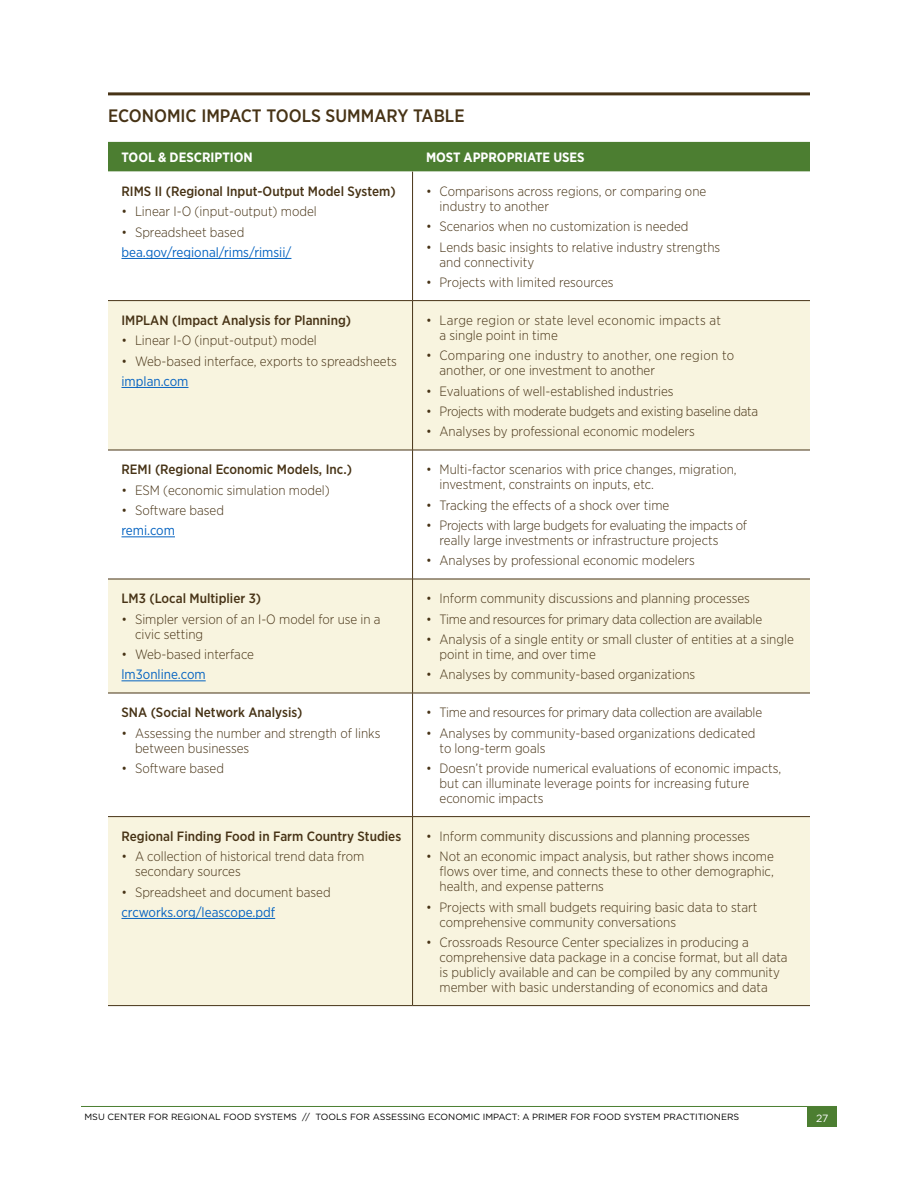
<style>
.page{position:relative;width:918px;height:1188px;background:#fff}
.page>*{position:absolute;margin:0;border:0;box-sizing:border-box;transform-origin:0 0}
.t1{font:500 18px "Gotham Narrow";color:#473316}
.t2{font:300 13.5px/15px "Gotham Narrow";color:#473316}
.t3{font:300 13.5px/15px "Gotham Narrow";letter-spacing:-.02em;color:#473316}
.t4{font:500 13.5px "Gotham Narrow";color:#473316}
.t5{font:13.5px "Gotham Narrow";color:#0563c1}
.t6{font:300 13.5px/15px "Gotham Narrow";letter-spacing:.02em;color:#473316}
.t7{font:700 13.5px "Gotham Narrow";color:#fff}
.t8{font:10.5px "Gotham";color:#fff}
.t9{font:9px "Gotham";color:#000}
</style>
<div class="page">
<hr style="left:108px;top:92px;width:702px;height:3px;background:#473316">
<div style="left:108px;top:142px;width:702px;height:30px;background:#4c7e31"></div>
<svg style="left:108px;top:301px;width:702px;height:704px;fill:#f8f4df"></svg>
<hr style="left:412px;top:172px;width:1px;height:128px;background:#473316">
<hr style="left:412px;top:301px;width:1px;height:149px;background:#473316">
<hr style="left:412px;top:450px;width:1px;height:129px;background:#473316">
<hr style="left:412px;top:579px;width:1px;height:114px;background:#473316">
<hr style="left:412px;top:693px;width:1px;height:123px;background:#473316">
<hr style="left:412px;top:817px;width:1px;height:188px;background:#473316">
<hr style="left:108px;top:300px;width:305px;height:1px;background:#473316">
<hr style="left:413px;top:300px;width:397px;height:1px;background:#473316">
<hr style="left:108px;top:450px;width:305px;height:1px;background:#473316">
<hr style="left:413px;top:450px;width:397px;height:1px;background:#473316">
<hr style="left:108px;top:579px;width:305px;height:1px;background:#473316">
<hr style="left:413px;top:579px;width:397px;height:1px;background:#473316">
<hr style="left:108px;top:693px;width:305px;height:1px;background:#473316">
<hr style="left:413px;top:693px;width:397px;height:1px;background:#473316">
<hr style="left:108px;top:816px;width:305px;height:1px;background:#473316">
<hr style="left:413px;top:816px;width:397px;height:1px;background:#473316">
<hr style="left:108px;top:1005px;width:305px;height:1px;background:#473316">
<hr style="left:413px;top:1005px;width:397px;height:1px;background:#473316">
<hr style="left:122px;top:258px;width:169px;height:1px;background:#0563c1">
<hr style="left:122px;top:387px;width:66px;height:1px;background:#0563c1">
<hr style="left:122px;top:537px;width:53px;height:1px;background:#0563c1">
<hr style="left:122px;top:681px;width:84px;height:1px;background:#0563c1">
<hr style="left:122px;top:918px;width:153px;height:1px;background:#0563c1">
<hr style="left:81px;top:1106px;width:756px;height:1px;background:#4c7e31">
<div style="left:807px;top:1107px;width:30px;height:20px;background:#4c7e31"></div>
<h1 class="t1" style="left:108px;top:105px;width:358px">ECONOMIC IMPACT TOOLS SUMMARY TABLE</h1>
<p class="t7" style="left:122px;top:149px;width:133px">TOOL &amp; DESCRIPTION</p>
<p class="t7" style="left:426px;top:149px;width:160px">MOST APPROPRIATE USES</p>
<p class="t4" style="left:122px;top:183px;width:276px">RIMS II (Regional Input-Output Model System)</p>
<p class="t2" style="left:122px;top:204px;width:197px">• Linear I-O (input-output) model</p>
<p class="t2" style="left:122px;top:224px;width:124px">• Spreadsheet based</p>
<p class="t5" style="left:122px;top:244px;width:171px">bea.gov/regional/rims/rimsii/</p>
<p class="t2" style="left:440px;top:183px;width:268px;text-indent:-14px">• Comparisons across regions, or comparing one industry to another</p>
<p class="t2" style="left:426px;top:219px;width:264px">• Scenarios when no customization is needed</p>
<p class="t2" style="left:440px;top:239px;width:282px;text-indent:-14px">• Lends basic insights to relative industry strengths and connectivity</p>
<p class="t2" style="left:426px;top:275px;width:189px">• Projects with limited resources</p>
<p class="t4" style="left:122px;top:312px;width:231px">IMPLAN (Impact Analysis for Planning)</p>
<p class="t2" style="left:122px;top:333px;width:197px">• Linear I-O (input-output) model</p>
<p class="t2" style="left:122px;top:353px;width:277px">• Web-based interface, exports to spreadsheets</p>
<p class="t5" style="left:122px;top:373px;width:68px">implan.com</p>
<p class="t4" style="left:122px;top:461px;width:232px">REMI (Regional Economic Models, Inc.)</p>
<p class="t2" style="left:122px;top:482px;width:210px">• ESM (economic simulation model)</p>
<p class="t2" style="left:122px;top:503px;width:104px">• Software based</p>
<p class="t5" style="left:122px;top:522px;width:55px">remi.com</p>
<p class="t4" style="left:122px;top:590px;width:141px">LM3 (Local Multiplier 3)</p>
<p class="t2" style="left:135px;top:611px;width:247px;text-indent:-14px">• Simpler version of an I-O model for use in a civic setting</p>
<p class="t2" style="left:122px;top:647px;width:134px">• Web-based interface</p>
<p class="t5" style="left:122px;top:666px;width:86px">lm3online.com</p>
<p class="t4" style="left:122px;top:704px;width:182px">SNA (Social Network Analysis)</p>
<p class="t2" style="left:135px;top:725px;width:247px;text-indent:-14px">• Assessing the number and strength of links between businesses</p>
<p class="t2" style="left:122px;top:761px;width:104px">• Software based</p>
<p class="t4" style="left:122px;top:828px;width:281px">Regional Finding Food in Farm Country Studies</p>
<p class="t2" style="left:135px;top:849px;width:231px;text-indent:-14px">• A collection of historical trend data from secondary sources</p>
<p class="t2" style="left:122px;top:884px;width:211px">• Spreadsheet and document based</p>
<p class="t5" style="left:122px;top:904px;width:155px">crcworks.org/leascope.pdf</p>
<p class="t6" style="left:440px;top:312px;width:283px;text-indent:-14px">• Large region or state level economic impacts at a single point in time</p>
<p class="t2" style="left:440px;top:348px;width:296px;text-indent:-14px">• Comparing one industry to another, one region to another, or one investment to another</p>
<p class="t2" style="left:426px;top:383px;width:249px">• Evaluations of well-established industries</p>
<p class="t3" style="left:426px;top:404px;width:334px">• Projects with moderate budgets and existing baseline data</p>
<p class="t2" style="left:426px;top:424px;width:270px">• Analyses by professional economic modelers</p>
<p class="t2" style="left:440px;top:462px;width:299px;text-indent:-14px">• Multi-factor scenarios with price changes, migration, investment, constraints on inputs, etc.</p>
<p class="t2" style="left:426px;top:497px;width:245px">• Tracking the effects of a shock over time</p>
<p class="t3" style="left:440px;top:518px;width:309px;text-indent:-14px">• Projects with large budgets for evaluating the impacts of really large investments or infrastructure projects</p>
<p class="t2" style="left:426px;top:553px;width:270px">• Analyses by professional economic modelers</p>
<p class="t2" style="left:426px;top:591px;width:325px">• Inform community discussions and planning processes</p>
<p class="t3" style="left:426px;top:611px;width:338px">• Time and resources for primary data collection are available</p>
<p class="t2" style="left:440px;top:632px;width:356px;text-indent:-14px">• Analysis of a single entity or small cluster of entities at a single point in time, and over time</p>
<p class="t2" style="left:426px;top:667px;width:271px">• Analyses by community-based organizations</p>
<p class="t3" style="left:426px;top:705px;width:338px">• Time and resources for primary data collection are available</p>
<p class="t2" style="left:440px;top:725px;width:317px;text-indent:-14px">• Analyses by community-based organizations dedicated to long-term goals</p>
<p class="t2" style="left:440px;top:761px;width:343px;text-indent:-14px">• Doesn’t provide numerical evaluations of economic impacts, but can illuminate leverage points for increasing future economic impacts</p>
<p class="t2" style="left:426px;top:828px;width:325px">• Inform community discussions and planning processes</p>
<p class="t2" style="left:440px;top:849px;width:336px;text-align:justify;text-indent:-14px">• Not an economic impact analysis, but rather shows income flows over time, and connects these to other demographic, health, and expense patterns</p>
<p class="t2" style="left:440px;top:899px;width:319px;text-indent:-14px">• Projects with small budgets requiring basic data to start comprehensive community conversations</p>
<p class="t2" style="left:440px;top:935px;width:350px;text-indent:-14px">• Crossroads Resource Center specializes in producing a comprehensive data package in a concise format, but all data is publicly available and can be compiled by any community member with basic understanding of economics and data</p>
<p class="t9" style="left:85px;top:1111px;width:656px">MSU CENTER FOR REGIONAL FOOD SYSTEMS // TOOLS FOR ASSESSING ECONOMIC IMPACT: A PRIMER FOR FOOD SYSTEM PRACTITIONERS</p>
<p class="t8" style="left:816px;top:1111px;width:14px">27</p>
</div>
